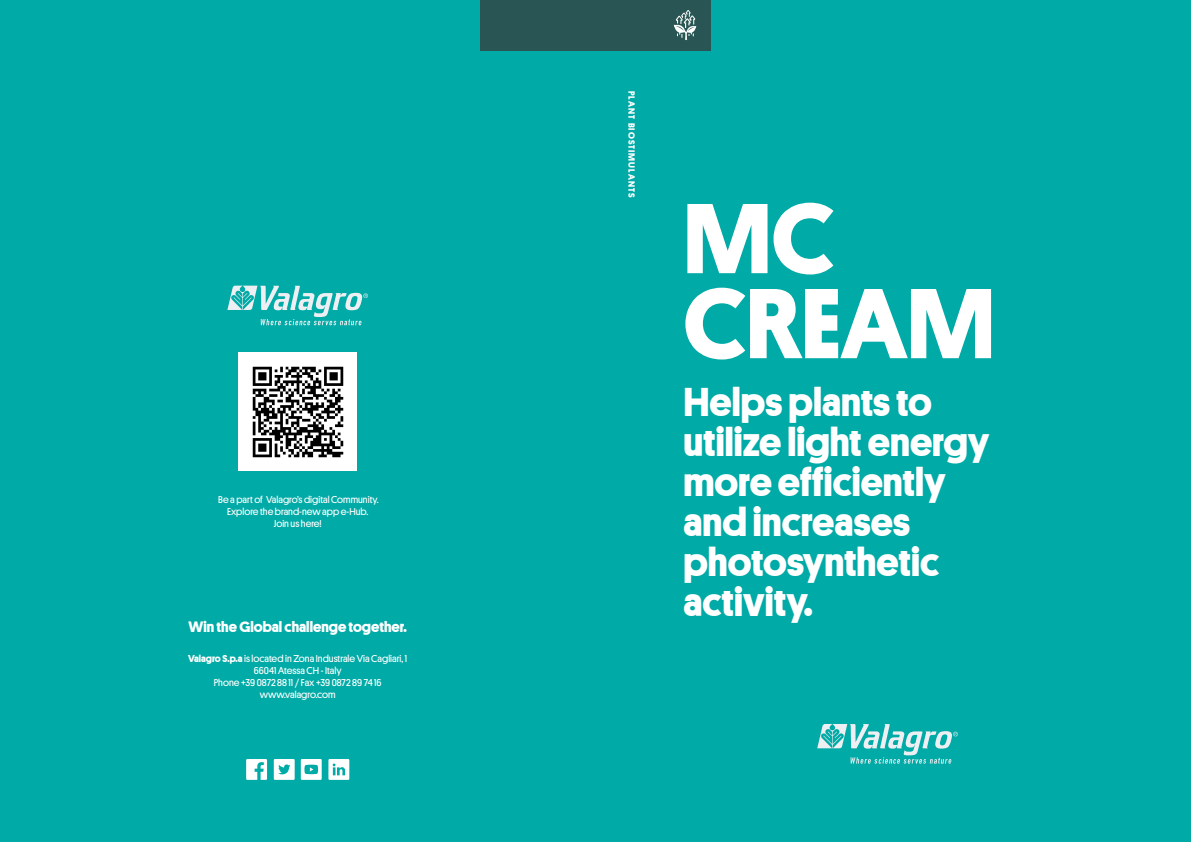
<style>
.page{position:relative;width:1191px;height:842px;background:#00aaa6}
.page>*{position:absolute;margin:0;border:0;box-sizing:border-box;transform-origin:0 0}
.t1{font:700 100px/85px "Platform";color:#fff}
.t2{font:700 40px/40px "Platform";color:#fff}
.t3{font:700 15px "Platform";color:#fff}
.t4{font:10px/12px "Platform";color:#fff;text-align:center}
.t5{font:700 9px "Platform";letter-spacing:.12em;color:#fff}
.s1{font-weight:700}
</style>
<div class="page">
<svg style="left:817px;top:724px;width:141px;height:40px"></svg>
<div style="left:480px;top:0;width:230px;height:50px;background:#295654"></div>
<svg style="left:227px;top:286px;width:141px;height:39px"></svg>
<svg style="left:246px;top:759px;width:21px;height:21px"></svg>
<svg style="left:301px;top:759px;width:21px;height:21px"></svg>
<svg style="left:328px;top:759px;width:21px;height:21px"></svg>
<svg style="left:274px;top:759px;width:21px;height:21px"></svg>
<svg style="left:674px;top:10px;width:22px;height:30px"></svg>
<img style="left:238px;top:352px;width:119px;height:119px">
<p class="t4" style="left:218px;top:493px;width:162px">Be a part of Valagro’s digital Community.<br>Explore the brand-new app e-Hub.<br>Join us here!</p>
<h3 class="t3" style="left:188px;top:618px;width:220px">Win the Global challenge together.</h3>
<p class="t4" style="left:188px;top:652px;width:220px"><span class="s1">Valagro S.p.a</span> is located in Zona Industrale Via Cagliari, 1<br>66041 Atessa CH - Italy<br>Phone +39 0872 88 11 / Fax +39 0872 89 74 16 www.valagro.com</p>
<p class="t5" style="left:637px;top:91px;width:108px;rotate:90deg">PLANT BIOSTIMULANTS</p>
<h1 class="t1" style="left:683px;top:197px;width:313px">MC<br>CREAM</h1>
<h2 class="t2" style="left:683px;top:382px;width:307px">Helps plants to utilize light energy more efficiently and increases photosynthetic activity.</h2>
</div>
